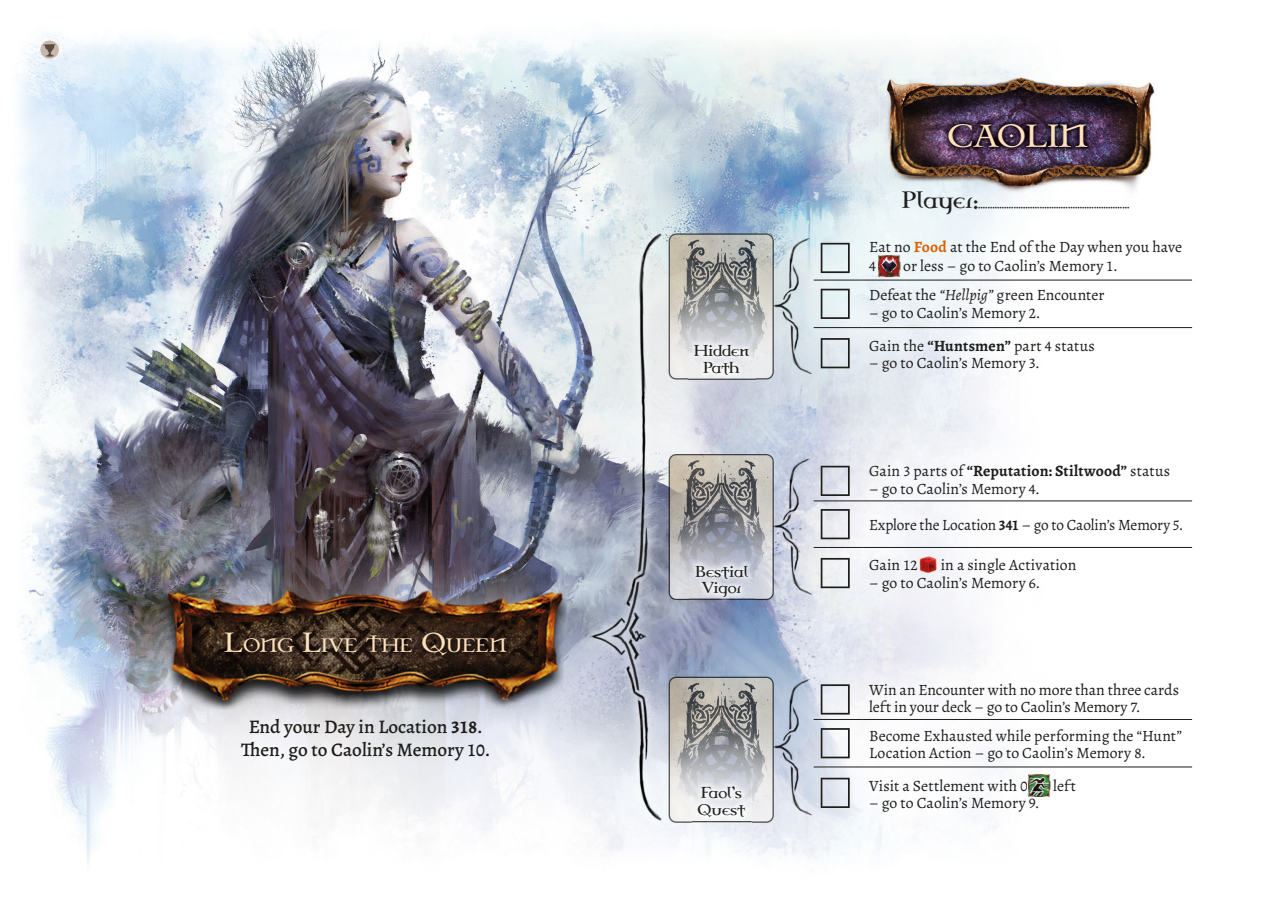
<style>
.page{position:relative;width:1270px;height:903px;background:#fff}
.page>*{position:absolute;margin:0;border:0;box-sizing:border-box;transform-origin:0 0}
.t1{font:28.35px "Celtic Garamond Pro";color:#fee2be}
.t2{font:500 19.25px/23.1px "Alegreya";color:#1d1d1b;text-align:center}
.t3{font:17.15px "Celtic Garamond Pro";color:#fee2be}
.t4{font:15.75px/17.5px "Alegreya";color:#1d1d1b}
.t5{font:700 15.75px "Alegreya";letter-spacing:.01em;color:#1d1d1b}
.t6{font:14px/16.8px "Celtic Garamond Pro Rough";color:#1d1d1b;text-align:center}
.t7{font:10.5px "Celtic Garamond Pro Rough";color:#1d1d1b}
.s1{font-size:24.5px}
.s2{font-weight:700}
.s3{font-size:21px}
.s4{font-weight:700;color:#db6405}
.s5{font-style:italic}
.s6{font-weight:400}
</style>
<div class="page">
<img style="left:19px;top:33px;width:1174px;height:829px">
<img style="left:880px;top:77px;width:276px;height:122px">
<img style="left:222px;top:631px;width:288px;height:29px">
<hr style="left:814px;top:280px;width:48px;height:1px;background:#1d1d1b">
<hr style="left:862px;top:280px;width:330px;height:1px;background:#1d1d1b">
<hr style="left:814px;top:327px;width:48px;height:1px;background:#1d1d1b">
<hr style="left:862px;top:327px;width:330px;height:1px;background:#1d1d1b">
<img style="left:821px;top:243px;width:29px;height:30px">
<img style="left:877px;top:255px;width:23px;height:22px">
<img style="left:821px;top:289px;width:29px;height:30px">
<img style="left:821px;top:338px;width:29px;height:30px">
<hr style="left:814px;top:500px;width:48px;height:1px;background:#1d1d1b">
<hr style="left:862px;top:500px;width:330px;height:1px;background:#1d1d1b">
<hr style="left:814px;top:547px;width:48px;height:1px;background:#1d1d1b">
<hr style="left:862px;top:547px;width:330px;height:1px;background:#1d1d1b">
<img style="left:821px;top:466px;width:29px;height:30px">
<img style="left:821px;top:509px;width:29px;height:30px">
<img style="left:821px;top:558px;width:29px;height:30px">
<img style="left:919px;top:554px;width:19px;height:20px">
<hr style="left:814px;top:719px;width:48px;height:1px;background:#1d1d1b">
<hr style="left:862px;top:719px;width:330px;height:1px;background:#1d1d1b">
<hr style="left:814px;top:766px;width:48px;height:1px;background:#1d1d1b">
<hr style="left:862px;top:766px;width:330px;height:1px;background:#1d1d1b">
<img style="left:821px;top:684px;width:29px;height:30px">
<img style="left:821px;top:728px;width:29px;height:30px">
<img style="left:821px;top:778px;width:29px;height:30px">
<img style="left:1027px;top:774px;width:23px;height:23px">
<img style="left:942px;top:116px;width:153px;height:39px">
<img style="left:688px;top:338px;width:67px;height:43px">
<img style="left:689px;top:559px;width:65px;height:45px">
<img style="left:692px;top:780px;width:60px;height:43px">
<svg style="left:40px;top:41px;width:19px;height:18px"></svg>
<p class="t3" style="left:224px;top:633px;width:284px"><span class="s1">L</span>ONG <span class="s1">L</span>IVE THE <span class="s1">Q</span>UEEN</p>
<p class="t2" style="left:241px;top:714px;width:251px">End your Day in Location <span class="s2">318</span>.<br>Then, go to aolin’s Memory 10.</p>
<p class="t6" style="left:694px;top:342px;width:57px">Hidden<br>Path</p>
<p class="t6" style="left:695px;top:563px;width:55px">Bestial<br>Vigor</p>
<p class="t6" style="left:698px;top:784px;width:49px;text-align:left">Faol’s<br>Quest</p>
<h1 class="t1" style="left:948px;top:116px;width:142px">CAOLIN</h1>
<p class="t7" style="left:902px;top:196px;width:229px"><span class="s3">Player:</span>................................................................</p>
<p class="t4" style="left:869px;top:237px;width:314px;line-height:19.2px">Eat no <span class="s4">Food</span> at the End of the Day when you have<br>4</p>
<p class="t4" style="left:869px;top:251px;width:250px;line-height:29.1px;text-indent:34px">or less – go to Caolin’s Memory 1.<br>Defeat the <span class="s5">“Hellpig”</span> green Encounter</p>
<p class="t4" style="left:869px;top:296px;width:227px;line-height:32.6px">– go to Caolin’s Memory 2.<br>Gain the <span class="s2">“Huntsmen”</span> part 4 status</p>
<p class="t4" style="left:869px;top:354px;width:172px">– go to Caolin’s Memory 3.</p>
<p class="t5" style="left:869px;top:460px;width:303px"><span class="s6">Gain 3 parts of</span> “Reputation: Stiltwood” <span class="s6">status</span></p>
<p class="t4" style="left:869px;top:480px;width:172px">– go to Caolin’s Memory 4.</p>
<p class="t4" style="left:869px;top:515px;width:316px">Explore the Location <span class="s2">341</span> – go to Caolin’s Memory 5.</p>
<p class="t4" style="left:869px;top:556px;width:50px">Gain 12</p>
<p class="t4" style="left:941px;top:556px;width:137px">in a single Activation</p>
<p class="t4" style="left:869px;top:574px;width:173px">– go to Caolin’s Memory 6.</p>
<p class="t4" style="left:869px;top:681px;width:311px">Win an Encounter with no more than three cards left in your deck – go to Caolin’s Memory 7.</p>
<p class="t4" style="left:869px;top:727px;width:314px">Become Exhausted while performing the “Hunt”<br>Location Action – go to Caolin’s Memory 8.</p>
<p class="t4" style="left:869px;top:776px;width:160px">Visit a Settlement with 0</p>
<p class="t4" style="left:1053px;top:776px;width:24px">left</p>
<p class="t4" style="left:869px;top:794px;width:172px">– go to Caolin’s Memory 9.</p>
</div>
